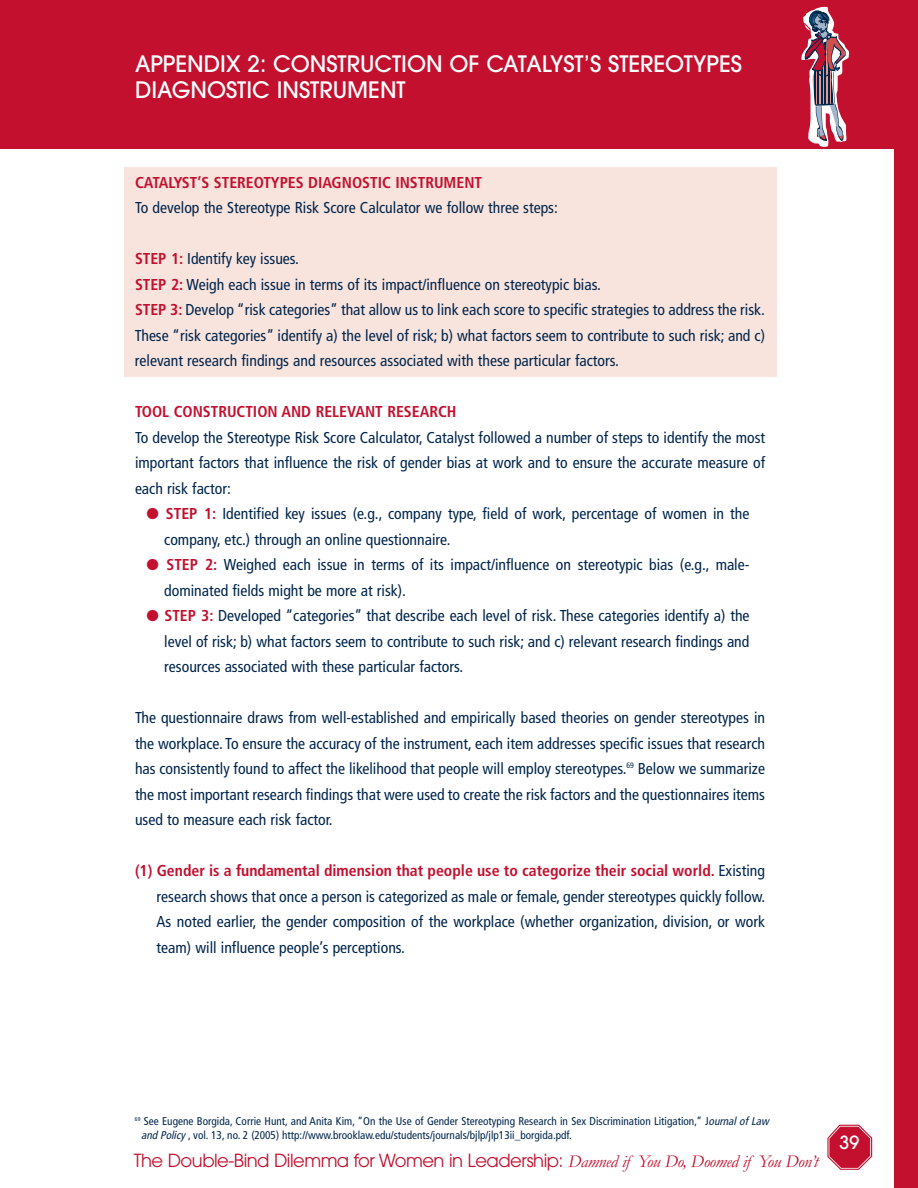
<style>
.page{position:relative;width:918px;height:1188px;background:#fff}
.page>*{position:absolute;margin:0;border:0;box-sizing:border-box;transform-origin:0 0}
.t1{font:500 22.5px/25.5px "Avant Garde";color:#fff}
.t2{font:18px "Avant Garde";letter-spacing:-.03em;color:#c3102f}
.t3{font:500 18px "Avant Garde";color:#fff}
.t4{font:condensed 15.75px/25.5px "Frutiger";color:#00254c;text-align:justify}
.t5{font:700 condensed 15.75px "Frutiger";color:#c3102f}
.t6{font:condensed 11.25px/13.5px "Frutiger";color:#00254c}
.s1{font-weight:700;color:#c3102f}
.s2{color:#c3102f}
.s3{font-style:italic}
.s4{font-family:"Garamond";font-style:italic}
</style>
<div class="page">
<div style="left:124px;top:167px;width:653px;height:209px;background:#f8e3dd"></div>
<svg style="left:839px;top:1124px;width:34px;height:33px"></svg>
<svg style="left:827px;top:1125px;width:45px;height:45px"></svg>
<div style="left:894px;top:0;width:24px;height:1188px;background:#c3102f"></div>
<div style="left:0;top:0;width:918px;height:149px;background:#c3102f"></div>
<svg style="left:801px;top:7px;width:48px;height:140px"></svg>
<h1 class="t1" style="left:135px;top:52px;width:608px">APPENDIX 2: CONSTRUCTION OF CATALYST’S STEREOTYPES<br>DIAGNOSTIC INSTRUMENT</h1>
<p class="t5" style="left:135px;top:173px;width:349px">CATALYST’S STEREOTYPES DIAGNOSTIC INSTRUMENT</p>
<p class="t4" style="left:135px;top:195px;width:424px">To develop the Stereotype Risk Score Calculator we follow three steps:</p>
<p class="t4" style="left:135px;top:246px;width:632px;text-align:left"><span class="s1">STEP 1:</span> Identify key issues.<br><span class="s1">STEP 2:</span> Weigh each issue in terms of its impact/influence on stereotypic bias.<br><span class="s1">STEP 3:</span> Develop “risk categories” that allow us to link each score to specific strategies to address the risk.<br>These “risk categories” identify a) the level of risk; b) what factors seem to contribute to such risk; and c) relevant research findings and resources associated with these particular factors.</p>
<p class="t5" style="left:135px;top:402px;width:323px">TOOL CONSTRUCTION AND RELEVANT RESEARCH</p>
<p class="t4" style="left:135px;top:425px;width:632px">To develop the Stereotype Risk Score Calculator, Catalyst followed a number of steps to identify the most important factors that influence the risk of gender bias at work and to ensure the accurate measure of each risk factor:</p>
<p class="t4" style="left:164px;top:501px;width:587px;text-indent:-18px"><span class="s2">●</span> <span class="s1">STEP 1:</span> Identified key issues (e.g., company type, field of work, percentage of women in the company, etc.) through an online questionnaire.</p>
<p class="t4" style="left:164px;top:552px;width:587px;text-indent:-18px"><span class="s2">●</span> <span class="s1">STEP 2:</span> Weighed each issue in terms of its impact/influence on stereotypic bias (e.g., male&shy;dominated fields might be more at risk).</p>
<p class="t4" style="left:164px;top:603px;width:587px;text-indent:-18px"><span class="s2">●</span> <span class="s1">STEP 3:</span> Developed “categories” that describe each level of risk. These categories identify a) the level of risk; b) what factors seem to contribute to such risk; and c) relevant research findings and resources associated with these particular factors.</p>
<p class="t4" style="left:135px;top:705px;width:632px">The questionnaire draws from well-established and empirically based theories on gender stereotypes in the workplace. To ensure the accuracy of the instrument, each item addresses specific issues that research has consistently found to affect the likelihood that people will employ stereotypes.<sup>69</sup> Below we summarize the most important research findings that were used to create the risk factors and the questionnaires items used to measure each risk factor.</p>
<p class="t4" style="left:157px;top:858px;width:610px;text-indent:-22px"><span class="s1">(1) Gender is a fundamental dimension that people use to categorize their social world.</span> Existing research shows that once a person is categorized as male or female, gender stereotypes quickly follow.<br>As noted earlier, the gender composition of the workplace (whether organization, division, or work team) will influence people’s perceptions.</p>
<p class="t6" style="left:141px;top:1115px;width:632px;text-indent:-6px"><sup>69</sup> See Eugene Borgida, Corrie Hunt, and Anita Kim, “On the Use of Gender Stereotyping Research in Sex Discrimination Litigation,” J<span class="s3">ournalofLaw and Policy</span>, vol. 13, no. 2 (2005) http://www.brooklaw.edu/students/journals/bjlp/jlp13ii_borgida.pdf.</p>
<p class="t2" style="left:134px;top:1150px;width:686px">The Double-Bind Dilemma for Women in Leadership: <span class="s4">Damned if You Do, Doomed if You Don’t</span></p>
<p class="t3" style="left:839px;top:1132px;width:21px">39</p>
</div>
